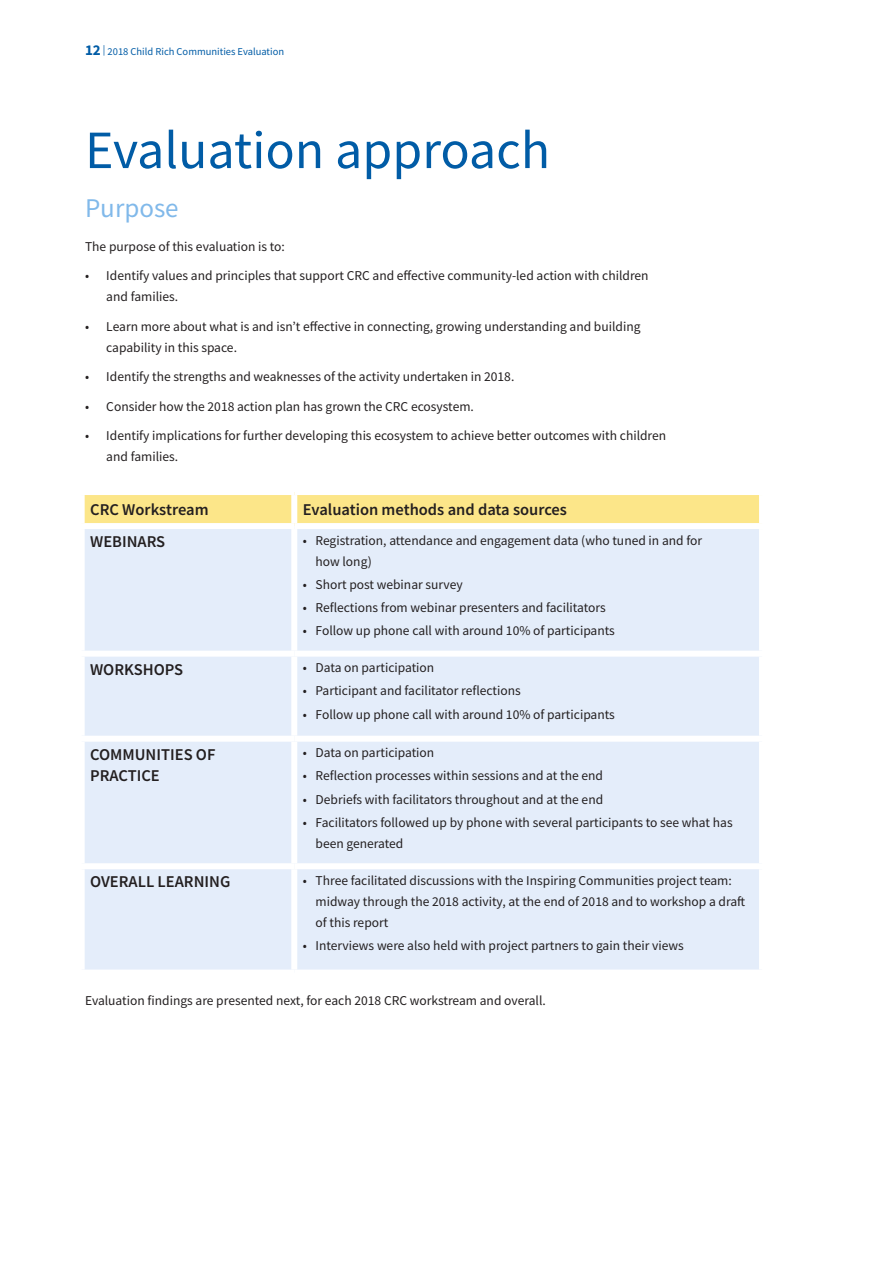
<style>
.page{position:relative;width:893px;height:1263px;background:#fff}
.page>*{position:absolute;margin:0;border:0;box-sizing:border-box;transform-origin:0 0}
.Chapter_head{font:54px "Source Sans Pro";color:#015ca6}
.Sub_head{font:27px "Source Sans Pro";color:#81b9ea}
.First_paragraph{font:600 16.5px/21px "Source Sans Pro";color:#231f20}
.bullets_for_table{font:13.5px/21px "Source Sans Pro";color:#231f20}
.bullets{font:13.5px/21px "Source Sans Pro";color:#231f20}
.First_paragraph-2{font:13.5px "Source Sans Pro";color:#231f20}
.before_bullet{font:13.5px "Source Sans Pro";color:#231f20}
.t1{font:10.5px "Source Sans Pro";color:#015ca6}
.s1{font-weight:700;font-size:15px}
</style>
<div class="page">
<div style="left:85px;top:495px;width:674px;height:28px;background:#fce689"></div>
<div style="left:85px;top:529px;width:674px;height:440px;background:#e4edfa"></div>
<div style="left:291px;top:495px;width:6px;height:28px;background:#fff"></div>
<div style="left:291px;top:529px;width:6px;height:122px;background:#fff"></div>
<div style="left:79px;top:651px;width:215px;height:6px;background:#fff"></div>
<div style="left:294px;top:651px;width:471px;height:6px;background:#fff"></div>
<div style="left:291px;top:657px;width:6px;height:79px;background:#fff"></div>
<div style="left:79px;top:736px;width:215px;height:6px;background:#fff"></div>
<div style="left:294px;top:736px;width:471px;height:6px;background:#fff"></div>
<div style="left:291px;top:742px;width:6px;height:121px;background:#fff"></div>
<div style="left:79px;top:863px;width:215px;height:6px;background:#fff"></div>
<div style="left:294px;top:863px;width:471px;height:6px;background:#fff"></div>
<div style="left:291px;top:869px;width:6px;height:100px;background:#fff"></div>
<p class="t1" style="left:85px;top:45px;width:201px"><span class="s1">12</span> | 2018 Child Rich Communities Evaluation</p>
<p class="Chapter_head" style="left:85px;top:116px;width:467px">Evaluation approach</p>
<p class="Sub_head" style="left:85px;top:191px;width:95px">Purpose</p>
<p class="before_bullet" style="left:85px;top:238px;width:201px">The purpose of this evaluation is to:</p>
<p class="bullets" style="left:106px;top:265px;width:544px;text-indent:-21px">• Identify values and principles that support CRC and effective community-led action with children and families.</p>
<p class="bullets" style="left:106px;top:316px;width:536px;text-indent:-21px">• Learn more about what is and isn’t effective in connecting, growing understanding and building capability in this space.</p>
<p class="bullets" style="left:85px;top:366px;width:431px">• Identify the strengths and weaknesses of the activity undertaken in 2018.</p>
<p class="bullets" style="left:85px;top:396px;width:390px">• Consider how the 2018 action plan has grown the CRC ecosystem.</p>
<p class="bullets" style="left:106px;top:425px;width:561px;text-indent:-21px">• Identify implications for further developing this ecosystem to achieve better outcomes with children and families.</p>
<p class="First_paragraph" style="left:90px;top:499px;width:120px">CRC Workstream</p>
<p class="First_paragraph" style="left:303px;top:499px;width:266px">Evaluation methods and data sources</p>
<p class="First_paragraph" style="left:90px;top:531px;width:77px">WEBINARS</p>
<p class="bullets_for_table" style="left:316px;top:530px;width:388px;text-indent:-13px">• Registration, attendance and engagement data (who tuned in and for how long)</p>
<p class="bullets_for_table" style="left:303px;top:574px;width:162px">• Short post webinar survey</p>
<p class="bullets_for_table" style="left:303px;top:597px;width:304px">• Reflections from webinar presenters and facilitators</p>
<p class="bullets_for_table" style="left:303px;top:620px;width:314px">• Follow up phone call with around 10% of participants</p>
<p class="First_paragraph" style="left:90px;top:658px;width:95px">WORKSHOPS</p>
<p class="bullets_for_table" style="left:303px;top:657px;width:133px">• Data on participation</p>
<p class="bullets_for_table" style="left:303px;top:680px;width:220px">• Participant and facilitator reflections</p>
<p class="bullets_for_table" style="left:303px;top:703px;width:314px">• Follow up phone call with around 10% of participants</p>
<p class="First_paragraph" style="left:90px;top:743px;width:127px">COMMUNITIES OF<br>PRACTICE</p>
<p class="bullets_for_table" style="left:303px;top:742px;width:133px">• Data on participation</p>
<p class="bullets_for_table" style="left:303px;top:765px;width:302px">• Reflection processes within sessions and at the end</p>
<p class="bullets_for_table" style="left:303px;top:788px;width:302px">• Debriefs with facilitators throughout and at the end</p>
<p class="bullets_for_table" style="left:316px;top:812px;width:419px;text-indent:-13px">• Facilitators followed up by phone with several participants to see what has been generated</p>
<p class="First_paragraph" style="left:90px;top:871px;width:142px">OVERALL LEARNING</p>
<p class="bullets_for_table" style="left:316px;top:870px;width:431px;text-indent:-13px">• Three facilitated discussions with the Inspiring Communities project team: midway through the 2018 activity, at the end of 2018 and to workshop a draft of this report</p>
<p class="bullets_for_table" style="left:303px;top:935px;width:383px">• Interviews were also held with project partners to gain their views</p>
<p class="First_paragraph-2" style="left:85px;top:992px;width:462px">Evaluation findings are presented next, for each 2018 CRC workstream and overall.</p>
</div>
